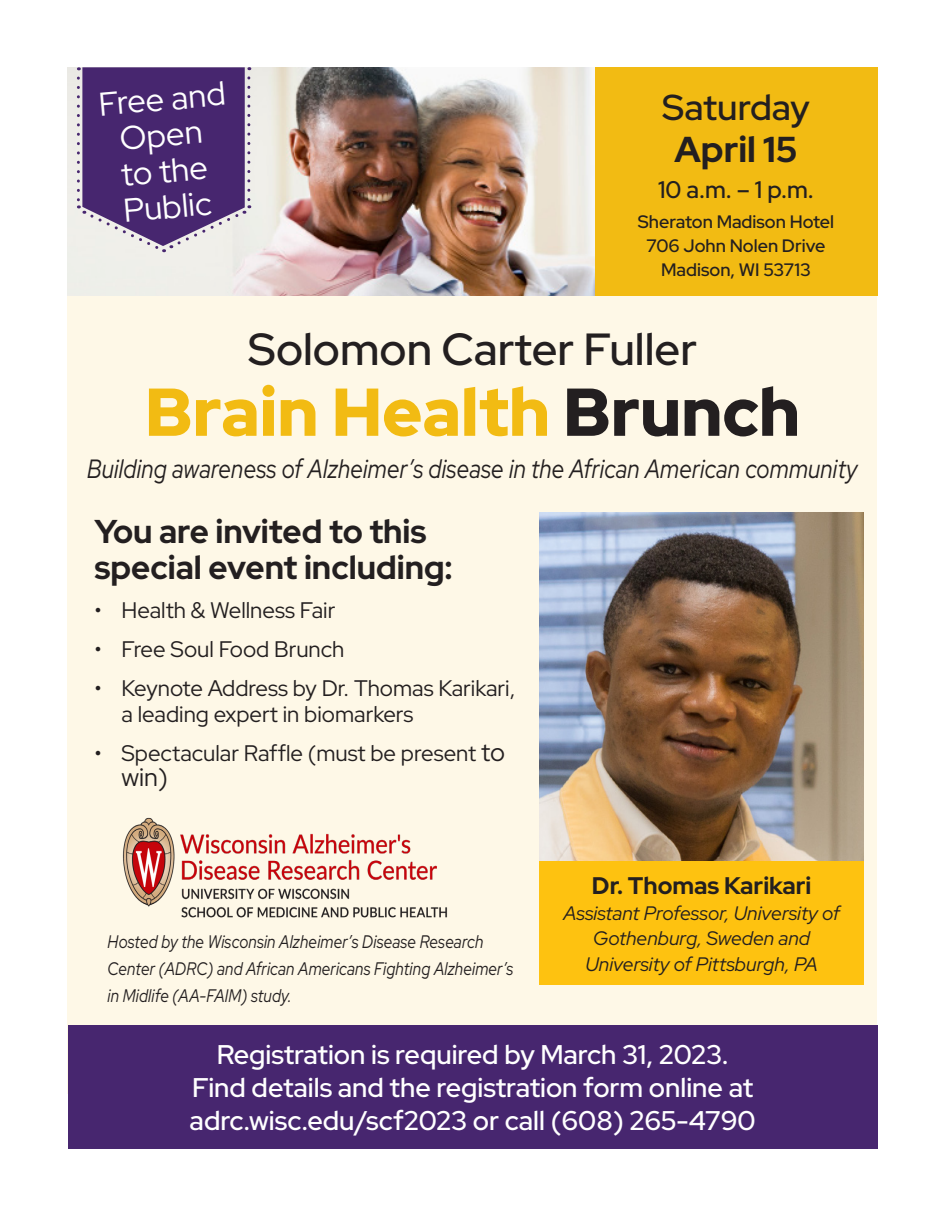
<style>
.page{position:relative;width:945px;height:1215px;background:#fff}
.page>*{position:absolute;margin:0;border:0;box-sizing:border-box;transform-origin:0 0}
.t1{font:900 67.5px "Red Hat Display";color:#f2bb13}
.t2{font:600 45px "Red Hat Display";color:#231f20}
.t3{font:500 36px "Red Hat Display";color:#231f20}
.t4{font:700 36px "Red Hat Display";color:#231f20}
.t5{font:700 33px/36px "Red Hat Display";color:#231f20}
.t6{font:33px "Red Hat Display";color:#fff}
.t7{font:600 27px/33px "Red Hat Display";color:#fff;text-align:center}
.t8{font:italic 300 26.4px "Red Hat Display";letter-spacing:.01em;color:#231f20;scale:.85 1}
.t9{font:25.5px "Red Hat Display";color:#231f20}
.t10{font:700 24px "Red Hat Display";color:#231f20}
.t11{font:500 24px "Red Hat Display";color:#231f20}
.t12{font:22.5px/25.5px "Red Hat Display";color:#231f20}
.t13{font:italic 300 19.5px/25.5px "Red Hat Display";color:#231f20;text-align:center}
.t14{font:italic 300 18.15px/27px "Red Hat Display";letter-spacing:.01em;color:#231f20;scale:.85 1}
.t15{font:500 18px "Red Hat Display";color:#231f20}
.s1{color:#231f20}
.s2{font-size:25.5px}
</style>
<div class="page">
<div style="left:68px;top:295px;width:810px;height:799px;background:#fef8e7"></div>
<img style="left:68px;top:68px;width:527px;height:228px">
<svg style="left:77px;top:67px;width:173px;height:186px;background:#654a85"></svg>
<div style="left:68px;top:1025px;width:810px;height:124px;background:#47266f"></div>
<div style="left:595px;top:68px;width:283px;height:228px;background:#f2bb13"></div>
<img style="left:539px;top:512px;width:325px;height:349px">
<div style="left:539px;top:861px;width:325px;height:124px;background:#fec210"></div>
<img style="left:122px;top:817px;width:326px;height:101px">
<p class="t6" style="left:97px;top:83px;width:129px;rotate:-5deg">Free and</p>
<p class="t6" style="left:118px;top:117px;width:84px;rotate:-5deg">Open</p>
<p class="t6" style="left:119px;top:153px;width:89px;rotate:-5deg">to the</p>
<p class="t6" style="left:121px;top:189px;width:90px;rotate:-5deg">Public</p>
<p class="t3" style="left:662px;top:83px;width:149px">Saturday</p>
<p class="t4" style="left:675px;top:126px;width:124px">April 15</p>
<p class="t11" style="left:658px;top:174px;width:157px">10 a.m. – 1 p.m.</p>
<p class="t15" style="left:638px;top:210px;width:198px">Sheraton Madison Hotel</p>
<p class="t15" style="left:647px;top:234px;width:180px">706 John Nolen Drive</p>
<p class="t15" style="left:661px;top:258px;width:151px">Madison, WI 53713</p>
<p class="t2" style="left:248px;top:320px;width:451px">Solomon Carter Fuller</p>
<p class="t1" style="left:145px;top:368px;width:657px">Brain Health <span class="s1">Brunch</span></p>
<p class="t8" style="left:87px;top:451px;width:908px">Building awareness of Alzheimer’s disease in the African American community</p>
<p class="t5" style="left:94px;top:513px;width:360px">You are invited to this special event including:</p>
<p class="t12" style="left:94px;top:597px;width:242px">• Health &amp; Wellness Fair</p>
<p class="t12" style="left:94px;top:636px;width:251px">• Free Soul Food Brunch</p>
<p class="t12" style="left:122px;top:675px;width:395px;text-indent:-27px">• Keynote Address by Dr. Thomas Karikari, a leading expert in biomarkers</p>
<p class="t12" style="left:94px;top:740px;width:412px">• Spectacular Raffle (must be present <span class="s2">to</span></p>
<p class="t9" style="left:122px;top:761px;width:48px">win)</p>
<p class="t14" style="left:108px;top:928px;width:479px">Hosted by the Wisconsin Alzheimer’s Disease Research<br>Center (ADRC) and African Americans Fighting Alzheimer’s in Midlife (AA-FAIM) study.</p>
<p class="t10" style="left:592px;top:870px;width:221px">Dr. Thomas Karikari</p>
<p class="t13" style="left:564px;top:900px;width:278px">Assistant Professor, University of<br>Gothenburg, Sweden and</p>
<p class="t13" style="left:585px;top:951px;width:234px">University of Pittsburgh, PA</p>
<p class="t7" style="left:190px;top:1037px;width:567px">Registration is required by March 31, 2023.<br>Find details and the registration form online at adrc.wisc.edu/scf2023 or call (608) 265-4790</p>
</div>
